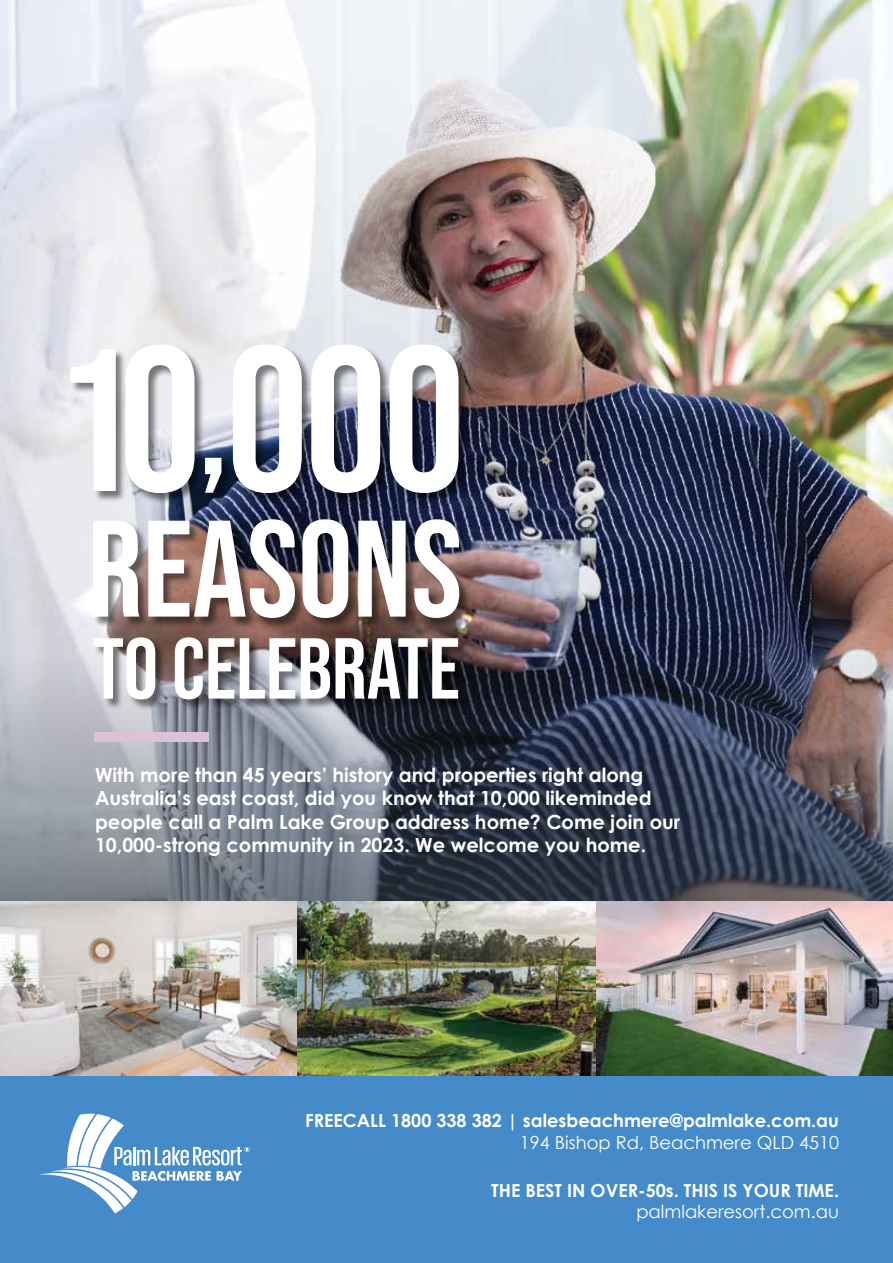
<style>
.page{position:relative;width:893px;height:1263px;background:#fff}
.page>*{position:absolute;margin:0;border:0;box-sizing:border-box;transform-origin:0 0}
.t1{font:206.25px "Bebas Neue";color:#fff}
.t2{font:154.65px "Bebas Neue";color:#fff}
.t3{font:136.95px "Bebas Neue";color:#fff}
.t4{font:86.25px "Bebas Neue";color:#fff}
.t5{font:700 19.5px/23.4px "Century Gothic";color:#fff}
.t6{font:700 18px "Century Gothic";color:#fff}
.t7{font:18px "Century Gothic";color:#fff}
.s1{font-size:202.65px}
</style>
<div class="page">
<img style="left:0;top:0;width:893px;height:617px">
<img style="left:0;top:617px;width:893px;height:458px">
<div style="left:94px;top:732px;width:115px;height:10px;background:#dbc2d6"></div>
<div style="left:94px;top:637px;width:375px;height:74px;background:#000;opacity:.5"></div>
<div style="left:93px;top:519px;width:377px;height:110px;background:#000;opacity:.5"></div>
<div style="left:70px;top:345px;width:400px;height:159px;background:#000;opacity:.5"></div>
<div style="left:0;top:1075px;width:893px;height:188px;background:#458bc9"></div>
<svg style="left:39px;top:1114px;width:211px;height:99px"></svg>
<h1 class="t1" style="left:54px;top:303px;width:413px"><span class="s1">1</span>0 000</h1>
<h2 class="t2" style="left:199px;top:333px;width:31px">,</h2>
<h3 class="t3" style="left:87px;top:492px;width:376px">REASONS</h3>
<h3 class="t4" style="left:93px;top:620px;width:369px">TO CELEBRATE</h3>
<p class="t5" style="left:95px;top:762px;width:586px">With more than 45 years’ history and properties right along Australia’s east coast, did you know that 10,000 likeminded people call a Palm Lake Group address home? Come join our 10,000-strong community in 2023. We welcome you home.</p>
<p class="t6" style="left:305px;top:1107px;width:535px">FREECALL 1800 338 382 | salesbeachmere@palmlake.com.au</p>
<p class="t7" style="left:520px;top:1130px;width:320px">194 Bishop Rd, Beachmere QLD 4510</p>
<p class="t6" style="left:491px;top:1177px;width:349px">THE BEST IN OVER-50s. THIS IS YOUR TIME.</p>
<p class="t7" style="left:636px;top:1199px;width:204px">palmlakeresort.com.au</p>
</div>
